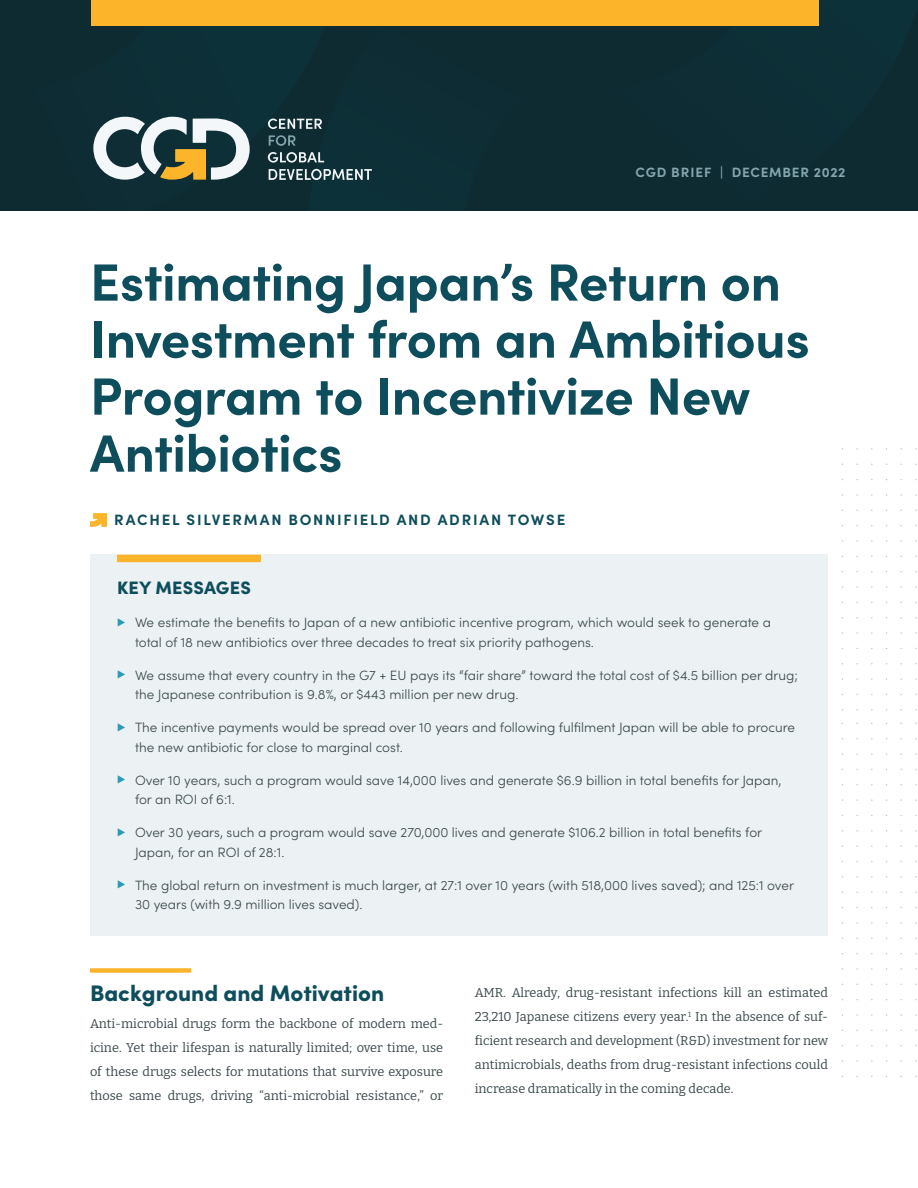
<style>
.page{position:relative;width:918px;height:1188px;background:#fff}
.page>*{position:absolute;margin:0;border:0;box-sizing:border-box;transform-origin:0 0}
.t1{font:700 52.5px/57px "Sofia Pro";letter-spacing:-.01em;color:#0e4d5c}
.t2{font:900 22.5px "Sofia Pro";color:#0e4d5c}
.t3{font:900 18px "Sofia Pro";letter-spacing:.01em;color:#0e4d5c}
.t4{font:700 15px "Sofia Pro";letter-spacing:.12em;color:#0e4d5c}
.t5{font:300 13.5px/19.5px "Sofia Pro";color:#39474a}
.t6{font:700 13.5px "Sofia Pro";letter-spacing:.06em;color:#84a5ad}
.t7{font:12.75px/24px "Bitter";color:#39474a;text-align:justify}
.s1{color:#2a9ab6}
</style>
<div class="page">
<div style="left:334px;top:25px;width:253px;height:186px;background:#0e2c33"></div>
<div style="left:1px;top:0;width:333px;height:211px;background:#0e2c33"></div>
<div style="left:587px;top:0;width:331px;height:211px;background:#0e2b33"></div>
<svg style="left:93px;top:117px;width:157px;height:63px"></svg>
<svg style="left:269px;top:169px;width:103px;height:11px"></svg>
<svg style="left:268px;top:152px;width:56px;height:11px"></svg>
<svg style="left:269px;top:135px;width:27px;height:11px"></svg>
<svg style="left:268px;top:119px;width:54px;height:10px"></svg>
<div style="left:92px;top:0;width:727px;height:25px;background:#fcb52b"></div>
<svg style="left:107px;top:513px;width:1px;height:14px"></svg>
<svg style="left:90px;top:513px;width:17px;height:14px"></svg>
<div style="left:90px;top:968px;width:101px;height:5px;background:#fcb52b"></div>
<div style="left:90px;top:554px;width:738px;height:382px;background:#ecf1f4"></div>
<div style="left:117px;top:555px;width:144px;height:7px;background:#fcb52b"></div>
<p class="t6" style="left:635px;top:162px;width:212px">CGD BRIEF | DECEMBER 2022</p>
<h1 class="t1" style="left:90px;top:250px;width:721px">Estimating Japan’s Return on<br>Investment from an Ambitious<br>Program to Incentivize New<br>Antibiotics</h1>
<p class="t4" style="left:114px;top:508px;width:453px">RACHEL SILVERMAN BONNIFIELD AND ADRIAN TOWSE</p>
<h3 class="t3" style="left:117px;top:574px;width:135px">KEY MESSAGES</h3>
<p class="t5" style="left:135px;top:612px;width:638px;text-indent:-18px"><span class="s1">▶</span> We estimate the benefits to Japan of a new antibiotic incentive program, which would seek to generate a total of 18 new antibiotics over three decades to treat six priority pathogens.</p>
<p class="t5" style="left:135px;top:665px;width:665px;text-indent:-18px"><span class="s1">▶</span> We assume that every country in the G7 + EU pays its “fair share” toward the total cost of $4.5 billion per drug; the Japanese contribution is 9.8%, or $443 million per new drug.</p>
<p class="t5" style="left:135px;top:717px;width:662px;text-indent:-18px"><span class="s1">▶</span> The incentive payments would be spread over 10 years and following fulfilment Japan will be able to procure the new antibiotic for close to marginal cost.</p>
<p class="t5" style="left:135px;top:770px;width:648px;text-indent:-18px"><span class="s1">▶</span> Over 10 years, such a program would save 14,000 lives and generate $6.9 billion in total benefits for Japan, for an ROI of 6:1.</p>
<p class="t5" style="left:135px;top:822px;width:629px;text-indent:-18px"><span class="s1">▶</span> Over 30 years, such a program would save 270,000 lives and generate $106.2 billion in total benefits for<br>Japan, for an ROI of 28:1.</p>
<p class="t5" style="left:135px;top:875px;width:661px;text-indent:-18px"><span class="s1">▶</span> The global return on investment is much larger, at 27:1 over 10 years (with 518,000 lives saved); and 125:1 over<br>30 years (with 9.9 million lives saved).</p>
<h2 class="t2" style="left:90px;top:976px;width:296px">Background and Motivation</h2>
<p class="t7" style="left:90px;top:1011px;width:355px">Anti-microbial drugs form the backbone of modern med&shy;icine. Yet their lifespan is naturally limited; over time, use of these drugs selects for mutations that survive exposure those same drugs, driving “anti-microbial resistance,” or</p>
<p class="t7" style="left:475px;top:980px;width:355px">AMR. Already, drug-resistant infections kill an estimated 23,210 Japanese citizens every year.<sup>1</sup> In the absence of suf&shy;ficient research and development (R&amp;D) investment for new antimicrobials, deaths from drug-resistant infections could increase dramatically in the coming decade.</p>
</div>
